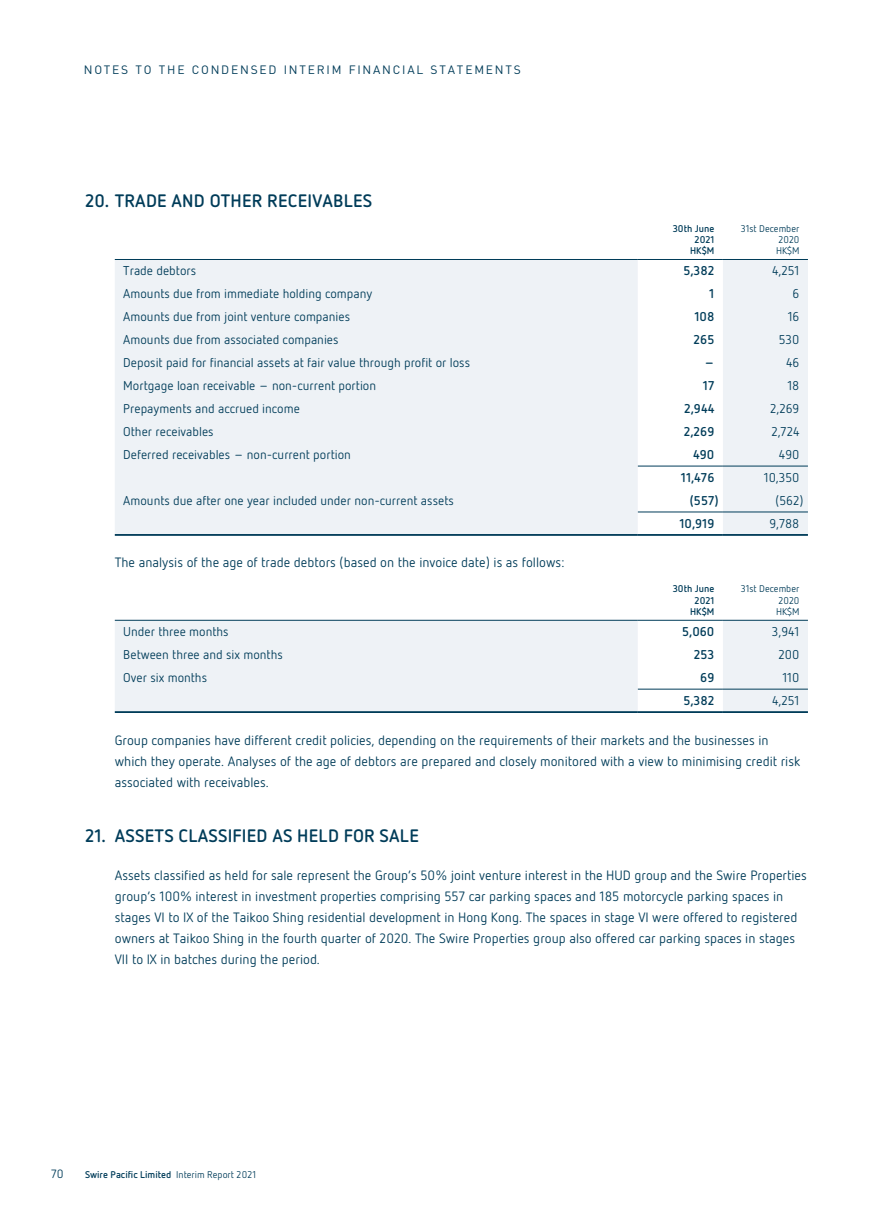
<style>
.page{position:relative;width:893px;height:1212px;background:#fff}
.page>*{position:absolute;margin:0;border:0;box-sizing:border-box;transform-origin:0 0}
.E_Heading_2015{font:700 18px "Netto OT";letter-spacing:.01em;color:#003c59}
.E_Bodytext_2015{font:13.5px/21px "Netto OT";color:#003c59}
.E_table_text_2015{font:12.75px "Netto OT";color:#003c59}
.E_table_text_2015-2{font:700 12.75px "Netto OT";color:#003c59}
.t1{font:12px "DIN";letter-spacing:.15em;color:#003c59}
.t2{font:12px "Netto OT";color:#003c59}
.E_table_small_text_2{font:700 9.75px "Netto OT";color:#003c59}
.E_table_small_text_2-2{font:9.75px "Netto OT";color:#003c59}
.s1{font-weight:400}
</style>
<div class="page">
<div style="left:115px;top:260px;width:693px;height:274px;background:#eef2f6"></div>
<svg style="left:638px;top:260px;width:85px;height:274px"></svg>
<hr style="left:115px;top:534px;width:523px;height:2px;background:#003c59">
<hr style="left:638px;top:534px;width:85px;height:2px;background:#003c59">
<hr style="left:723px;top:534px;width:85px;height:2px;background:#003c59">
<hr style="left:115px;top:259px;width:523px;height:1px;background:#003c59">
<hr style="left:638px;top:259px;width:85px;height:1px;background:#003c59">
<hr style="left:723px;top:259px;width:85px;height:1px;background:#003c59">
<hr style="left:638px;top:512px;width:85px;height:1px;background:#003c59">
<hr style="left:723px;top:512px;width:85px;height:1px;background:#003c59">
<hr style="left:638px;top:466px;width:85px;height:1px;background:#003c59">
<hr style="left:723px;top:466px;width:85px;height:1px;background:#003c59">
<div style="left:115px;top:621px;width:693px;height:90px;background:#eef2f6"></div>
<svg style="left:638px;top:621px;width:85px;height:90px"></svg>
<hr style="left:115px;top:620px;width:523px;height:1px;background:#003c59">
<hr style="left:638px;top:620px;width:85px;height:1px;background:#003c59">
<hr style="left:723px;top:620px;width:85px;height:1px;background:#003c59">
<hr style="left:638px;top:689px;width:85px;height:1px;background:#003c59">
<hr style="left:723px;top:689px;width:85px;height:1px;background:#003c59">
<hr style="left:115px;top:711px;width:523px;height:2px;background:#003c59">
<hr style="left:638px;top:711px;width:85px;height:2px;background:#003c59">
<hr style="left:723px;top:711px;width:85px;height:2px;background:#003c59">
<p class="t1" style="left:84px;top:62px;width:439px">NOTES TO THE CONDENSED INTERIM FINANCIAL STATEMENTS</p>
<p class="E_Heading_2015" style="left:85px;top:189px;width:289px">20. TRADE AND OTHER RECEIVABLES</p>
<p class="E_table_small_text_2" style="left:673px;top:222px;width:43px">30th June</p>
<p class="E_table_small_text_2" style="left:695px;top:233px;width:21px">2021</p>
<p class="E_table_small_text_2" style="left:690px;top:245px;width:26px">HK$M</p>
<p class="E_table_small_text_2-2" style="left:741px;top:222px;width:60px">31st December</p>
<p class="E_table_small_text_2-2" style="left:778px;top:233px;width:22px">2020</p>
<p class="E_table_small_text_2-2" style="left:776px;top:245px;width:25px">HK$M</p>
<p class="E_table_text_2015" style="left:123px;top:263px;width:74px">Trade debtors</p>
<p class="E_table_text_2015-2" style="left:683px;top:263px;width:33px">5,382</p>
<p class="E_table_text_2015" style="left:772px;top:263px;width:29px">4,251</p>
<p class="E_table_text_2015" style="left:123px;top:286px;width:250px">Amounts due from immediate holding company</p>
<p class="E_table_text_2015-2" style="left:709px;top:286px;width:7px">1</p>
<p class="E_table_text_2015" style="left:793px;top:286px;width:8px">6</p>
<p class="E_table_text_2015" style="left:123px;top:309px;width:228px">Amounts due from joint venture companies</p>
<p class="E_table_text_2015-2" style="left:694px;top:309px;width:21px">108</p>
<p class="E_table_text_2015" style="left:788px;top:309px;width:13px">16</p>
<p class="E_table_text_2015" style="left:123px;top:332px;width:217px">Amounts due from associated companies</p>
<p class="E_table_text_2015-2" style="left:694px;top:332px;width:22px">265</p>
<p class="E_table_text_2015" style="left:779px;top:332px;width:22px">530</p>
<p class="E_table_text_2015" style="left:123px;top:355px;width:348px">Deposit paid for financial assets at fair value through profit or loss</p>
<p class="E_table_text_2015-2" style="left:704px;top:355px;width:11px">–</p>
<p class="E_table_text_2015" style="left:786px;top:355px;width:15px">46</p>
<p class="E_table_text_2015" style="left:123px;top:378px;width:254px">Mortgage loan receivable – non-current portion</p>
<p class="E_table_text_2015-2" style="left:703px;top:378px;width:13px">17</p>
<p class="E_table_text_2015" style="left:787px;top:378px;width:14px">18</p>
<p class="E_table_text_2015" style="left:123px;top:401px;width:178px">Prepayments and accrued income</p>
<p class="E_table_text_2015-2" style="left:684px;top:401px;width:32px">2,944</p>
<p class="E_table_text_2015" style="left:770px;top:401px;width:31px">2,269</p>
<p class="E_table_text_2015" style="left:123px;top:424px;width:92px">Other receivables</p>
<p class="E_table_text_2015-2" style="left:684px;top:424px;width:32px">2,269</p>
<p class="E_table_text_2015" style="left:771px;top:424px;width:30px">2,724</p>
<p class="E_table_text_2015" style="left:123px;top:447px;width:229px">Deferred receivables – non-current portion</p>
<p class="E_table_text_2015-2" style="left:693px;top:447px;width:23px">490</p>
<p class="E_table_text_2015" style="left:779px;top:447px;width:22px">490</p>
<p class="E_table_text_2015-2" style="left:681px;top:469px;width:35px">11,476</p>
<p class="E_table_text_2015" style="left:764px;top:470px;width:37px">10,350</p>
<p class="E_table_text_2015" style="left:123px;top:493px;width:332px">Amounts due after one year included under non-current assets</p>
<p class="E_table_text_2015-2" style="left:690px;top:492px;width:30px">(557)</p>
<p class="E_table_text_2015" style="left:775px;top:493px;width:29px">(562)</p>
<p class="E_table_text_2015-2" style="left:679px;top:515px;width:36px">10,919</p>
<p class="E_table_text_2015" style="left:769px;top:516px;width:31px">9,788</p>
<p class="E_Bodytext_2015" style="left:115px;top:552px;width:451px">The analysis of the age of trade debtors (based on the invoice date) is as follows:</p>
<p class="E_table_small_text_2" style="left:673px;top:583px;width:43px">30th June</p>
<p class="E_table_small_text_2" style="left:695px;top:594px;width:21px">2021</p>
<p class="E_table_small_text_2" style="left:690px;top:605px;width:26px">HK$M</p>
<p class="E_table_small_text_2-2" style="left:741px;top:583px;width:60px">31st December</p>
<p class="E_table_small_text_2-2" style="left:778px;top:594px;width:22px">2020</p>
<p class="E_table_small_text_2-2" style="left:776px;top:605px;width:25px">HK$M</p>
<p class="E_table_text_2015" style="left:123px;top:624px;width:107px">Under three months</p>
<p class="E_table_text_2015-2" style="left:682px;top:624px;width:34px">5,060</p>
<p class="E_table_text_2015" style="left:772px;top:624px;width:29px">3,941</p>
<p class="E_table_text_2015" style="left:123px;top:647px;width:161px">Between three and six months</p>
<p class="E_table_text_2015-2" style="left:694px;top:647px;width:22px">253</p>
<p class="E_table_text_2015" style="left:778px;top:647px;width:22px">200</p>
<p class="E_table_text_2015" style="left:123px;top:670px;width:85px">Over six months</p>
<p class="E_table_text_2015-2" style="left:700px;top:670px;width:16px">69</p>
<p class="E_table_text_2015" style="left:782px;top:670px;width:19px">110</p>
<p class="E_table_text_2015-2" style="left:683px;top:692px;width:33px">5,382</p>
<p class="E_table_text_2015" style="left:772px;top:693px;width:29px">4,251</p>
<p class="E_Bodytext_2015" style="left:115px;top:729px;width:687px">Group companies have different credit policies, depending on the requirements of their markets and the businesses in which they operate. Analyses of the age of debtors are prepared and closely monitored with a view to minimising credit risk associated with receivables.</p>
<p class="E_Heading_2015" style="left:85px;top:824px;width:335px">21. ASSETS CLASSIFIED AS HELD FOR SALE</p>
<p class="E_Bodytext_2015" style="left:115px;top:864px;width:694px">Assets classified as held for sale represent the Group’s 50% joint venture interest in the HUD group and the Swire Properties group’s 100% interest in investment properties comprising 557 car parking spaces and 185 motorcycle parking spaces in stages VI to IX of the Taikoo Shing residential development in Hong Kong. The spaces in stage VI were offered to registered owners at Taikoo Shing in the fourth quarter of 2020. The Swire Properties group also offered car parking spaces in stages VII to IX in batches during the period.</p>
<p class="t2" style="left:51px;top:1166px;width:14px">70</p>
<p class="E_table_small_text_2" style="left:85px;top:1168px;width:173px">Swire Pacific Limited <span class="s1">Interim Report 2021</span></p>
</div>
